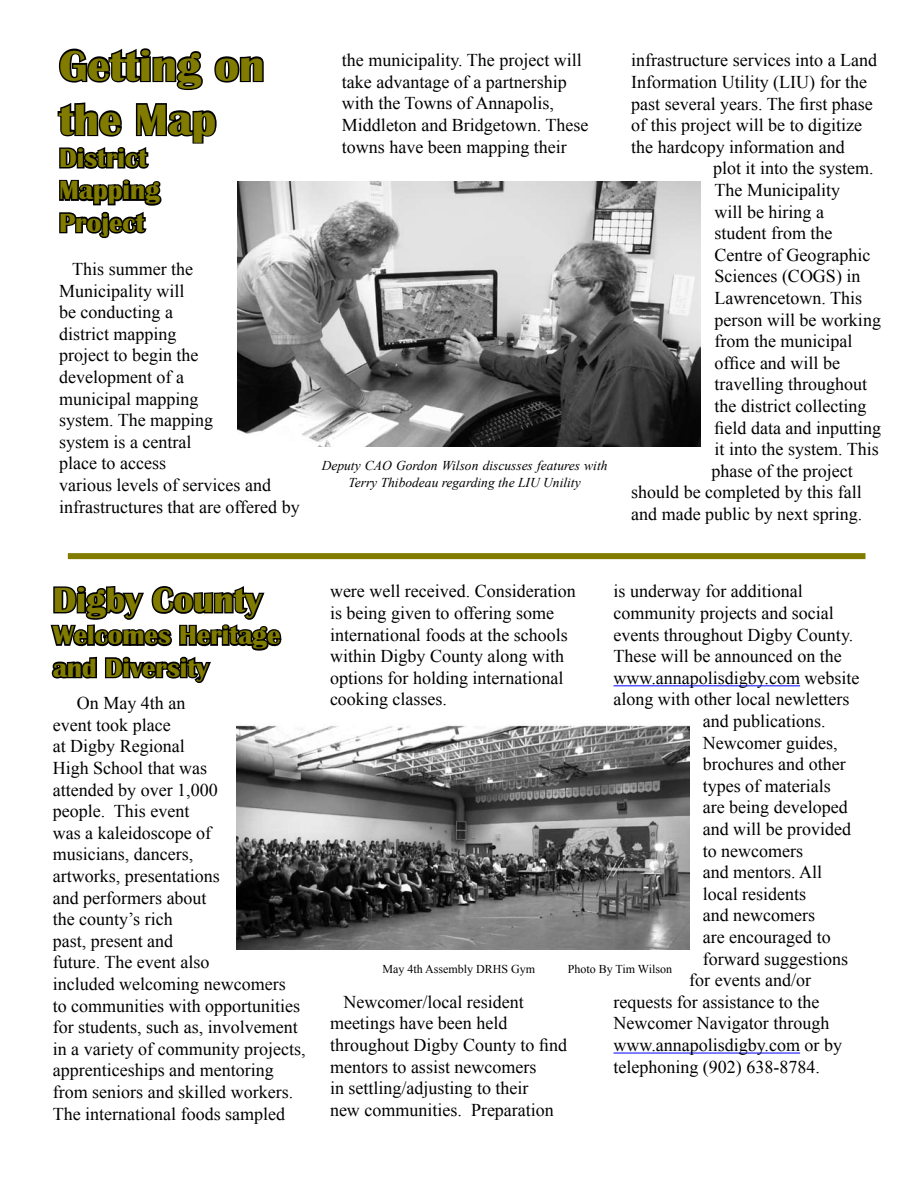
<style>
.page{position:relative;width:918px;height:1188px;background:#fff}
.page>*{position:absolute;margin:0;border:0;box-sizing:border-box;transform-origin:0 0}
.t1{font:700 45px/54px "Britannic";color:#817c00}
.t2{font:700 36px "Britannic";color:#817c00}
.t3{font:700 27px/32.4px "Britannic";color:#817c00}
.t4{font:18px/21.6px "Times New Roman";color:#000}
.t5{font:italic 13.5px/16.2px "Times New Roman";color:#000;text-align:center}
.t6{font:12px "Times New Roman";color:#000}
</style>
<div class="page">
<div style="left:68px;top:553px;width:798px;height:6px;background:#817c00"></div>
<svg style="left:50px;top:585px;width:232px;height:98px"></svg>
<hr style="left:614px;top:685px;width:186px;height:1px;background:#00f">
<hr style="left:614px;top:1053px;width:186px;height:1px;background:#00f">
<img style="left:237px;top:725px;width:452px;height:225px">
<svg style="left:57px;top:48px;width:207px;height:192px"></svg>
<img style="left:238px;top:181px;width:463px;height:265px">
<h1 class="t1" style="left:59px;top:39px;width:207px">Getting on the Map</h1>
<h3 class="t3" style="left:59px;top:142px;width:102px">District<br>Mapping<br>Project</h3>
<p class="t4" style="left:59px;top:258px;width:242px;text-indent:13px">This summer the<br>Municipality will<br>be conducting a<br>district mapping<br>project to begin the<br>development of a<br>municipal mapping<br>system. The mapping<br>system is a central<br>place to access<br>various levels of services and infrastructures that are offered by</p>
<p class="t4" style="left:342px;top:49px;width:248px">the municipality. The project will take advantage of a partnership with the Towns of Annapolis,<br>Middleton and Bridgetown. These towns have been mapping their</p>
<p class="t4" style="left:631px;top:49px;width:247px">infrastructure services into a Land</p>
<p class="t4" style="left:631px;top:71px;width:237px">Information Utility (LIU) for the</p>
<p class="t4" style="left:631px;top:93px;width:243px">past several years. The first phase</p>
<p class="t4" style="left:631px;top:114px;width:232px">of this project will be to digitize</p>
<p class="t4" style="left:631px;top:136px;width:215px">the hardcopy information and</p>
<p class="t4" style="left:713px;top:157px;width:162px">plot it into the system.</p>
<p class="t4" style="left:715px;top:179px;width:127px">The Municipality</p>
<p class="t4" style="left:715px;top:201px;width:111px">will be hiring a</p>
<p class="t4" style="left:715px;top:222px;width:119px">student from the</p>
<p class="t4" style="left:715px;top:244px;width:157px">Centre of Geographic</p>
<p class="t4" style="left:715px;top:265px;width:147px">Sciences (COGS) in</p>
<p class="t4" style="left:715px;top:287px;width:149px">Lawrencetown. This</p>
<p class="t4" style="left:715px;top:309px;width:168px">person will be working</p>
<p class="t4" style="left:715px;top:330px;width:139px">from the municipal</p>
<p class="t4" style="left:715px;top:352px;width:127px">office and will be</p>
<p class="t4" style="left:715px;top:373px;width:154px">travelling throughout</p>
<p class="t4" style="left:715px;top:395px;width:153px">the district collecting</p>
<p class="t4" style="left:715px;top:417px;width:168px">field data and inputting</p>
<p class="t4" style="left:715px;top:438px;width:166px">it into the system. This</p>
<p class="t4" style="left:712px;top:460px;width:143px">phase of the project</p>
<p class="t4" style="left:631px;top:481px;width:232px">should be completed by this fall</p>
<p class="t4" style="left:631px;top:503px;width:232px">and made public by next spring.</p>
<p class="t5" style="left:322px;top:457px;width:287px">Deputy CAO Gordon Wilson discusses features with<br>Terry Thibodeau regarding the LIU Unility</p>
<h2 class="t2" style="left:53px;top:580px;width:211px">Digby County</h2>
<h3 class="t3" style="left:53px;top:619px;width:229px">Welcomes Heritage and Diversity</h3>
<p class="t4" style="left:53px;top:692px;width:254px;text-indent:24px">On May 4th an<br>event took place<br>at Digby Regional<br>High School that was<br>attended by over 1,000<br>people. This event<br>was a kaleidoscope of<br>musicians, dancers,<br>artworks, presentations<br>and performers about<br>the county’s rich<br>past, present and<br>future. The event also<br>included welcoming newcomers<br>to communities with opportunities for students, such as, involvement in a variety of community projects, apprenticeships and mentoring from seniors and skilled workers.<br>The international foods sampled</p>
<p class="t4" style="left:614px;top:580px;width:191px">is underway for additional</p>
<p class="t4" style="left:614px;top:602px;width:222px">community projects and social</p>
<p class="t4" style="left:614px;top:624px;width:241px">events throughout Digby County.</p>
<p class="t4" style="left:614px;top:645px;width:230px">These will be announced on the</p>
<p class="t4" style="left:614px;top:667px;width:248px">www.annapolisdigby.com website</p>
<p class="t4" style="left:614px;top:688px;width:237px">along with other local newletters</p>
<p class="t4" style="left:703px;top:710px;width:124px">and publications.</p>
<p class="t4" style="left:703px;top:732px;width:136px">Newcomer guides,</p>
<p class="t4" style="left:703px;top:753px;width:144px">brochures and other</p>
<p class="t4" style="left:703px;top:775px;width:129px">types of materials</p>
<p class="t4" style="left:703px;top:796px;width:146px">are being developed</p>
<p class="t4" style="left:703px;top:818px;width:150px">and will be provided</p>
<p class="t4" style="left:703px;top:840px;width:102px">to newcomers</p>
<p class="t4" style="left:703px;top:861px;width:121px">and mentors. All</p>
<p class="t4" style="left:703px;top:883px;width:105px">local residents</p>
<p class="t4" style="left:703px;top:904px;width:114px">and newcomers</p>
<p class="t4" style="left:703px;top:926px;width:129px">are encouraged to</p>
<p class="t4" style="left:703px;top:948px;width:147px">forward suggestions</p>
<p class="t4" style="left:689px;top:969px;width:123px">for events and/or</p>
<p class="t4" style="left:614px;top:991px;width:207px">requests for assistance to the</p>
<p class="t4" style="left:614px;top:1012px;width:217px">Newcomer Navigator through</p>
<p class="t4" style="left:614px;top:1034px;width:230px">www.annapolisdigby.com or by</p>
<p class="t4" style="left:614px;top:1056px;width:208px">telephoning (902) 638-8784.</p>
<p class="t4" style="left:330px;top:580px;width:247px">were well received. Consideration is being given to offering some international foods at the schools within Digby County along with options for holding international cooking classes.</p>
<p class="t6" style="left:382px;top:961px;width:154px">May 4th Assembly DRHS Gym</p>
<p class="t6" style="left:568px;top:961px;width:106px">Photo By Tim Wilson</p>
<p class="t4" style="left:330px;top:991px;width:239px;text-indent:14px">Newcomer/local resident meetings have been held throughout Digby County to find mentors to assist newcomers<br>in settling/adjusting to their<br>new communities. Preparation</p>
</div>
